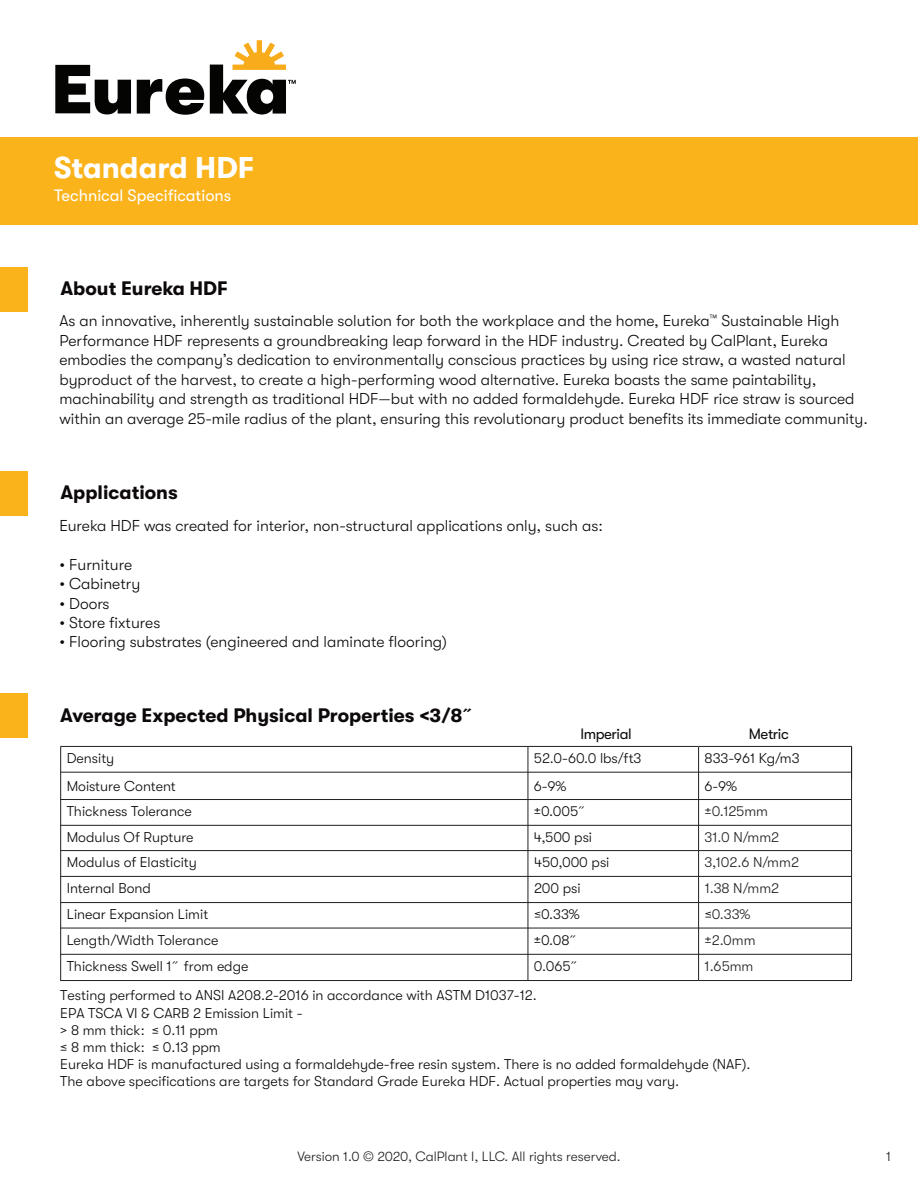
<style>
.page{position:relative;width:918px;height:1188px;background:#fff}
.page>*{position:absolute;margin:0;border:0;box-sizing:border-box;transform-origin:0 0}
.t1{font:700 30px "GT Walsheim";color:#fff}
.t2{font:700 19.5px "GT Walsheim";color:#0d090a}
.t3{font:16.5px "GT Walsheim";color:#fff}
.t4{font:300 15.75px/19.5px "GT Walsheim";color:#0d090a}
.t5{font:15px "GT Walsheim";letter-spacing:-.03em;color:#0d090a}
.t6{font:300 14.25px/17.1px "GT Walsheim";color:#0d090a}
.t7{font:300 14.25px "GT Walsheim";color:#231f20}
.t8{font:300 13.5px "GT Walsheim";color:#231f20}
</style>
<div class="page">
<div style="left:0;top:138px;width:918px;height:87px;background:#fbb31b"></div>
<div style="left:0;top:267px;width:28px;height:45px;background:#fbb31b"></div>
<div style="left:0;top:471px;width:28px;height:45px;background:#fbb31b"></div>
<div style="left:0;top:694px;width:28px;height:44px;background:#fbb31b"></div>
<svg style="left:55px;top:65px;width:76px;height:49px"></svg>
<svg style="left:137px;top:78px;width:67px;height:37px"></svg>
<svg style="left:210px;top:40px;width:86px;height:75px"></svg>
<hr style="left:60px;top:746px;width:468px;height:1px;background:#231f20">
<hr style="left:528px;top:746px;width:171px;height:1px;background:#231f20">
<hr style="left:528px;top:747px;width:1px;height:234px;background:#231f20">
<hr style="left:60px;top:747px;width:1px;height:234px;background:#231f20">
<hr style="left:698px;top:747px;width:1px;height:234px;background:#231f20">
<hr style="left:851px;top:747px;width:1px;height:234px;background:#231f20">
<hr style="left:699px;top:746px;width:153px;height:1px;background:#231f20">
<hr style="left:60px;top:772px;width:468px;height:1px;background:#231f20">
<hr style="left:528px;top:772px;width:171px;height:1px;background:#231f20">
<hr style="left:699px;top:772px;width:153px;height:1px;background:#231f20">
<hr style="left:60px;top:799px;width:468px;height:1px;background:#231f20">
<hr style="left:528px;top:799px;width:171px;height:1px;background:#231f20">
<hr style="left:699px;top:799px;width:153px;height:1px;background:#231f20">
<hr style="left:60px;top:825px;width:468px;height:1px;background:#231f20">
<hr style="left:528px;top:825px;width:171px;height:1px;background:#231f20">
<hr style="left:699px;top:825px;width:153px;height:1px;background:#231f20">
<hr style="left:60px;top:850px;width:468px;height:1px;background:#231f20">
<hr style="left:528px;top:850px;width:171px;height:1px;background:#231f20">
<hr style="left:699px;top:850px;width:153px;height:1px;background:#231f20">
<hr style="left:60px;top:876px;width:468px;height:1px;background:#231f20">
<hr style="left:528px;top:876px;width:171px;height:1px;background:#231f20">
<hr style="left:699px;top:876px;width:153px;height:1px;background:#231f20">
<hr style="left:60px;top:902px;width:468px;height:1px;background:#231f20">
<hr style="left:528px;top:902px;width:171px;height:1px;background:#231f20">
<hr style="left:699px;top:902px;width:153px;height:1px;background:#231f20">
<hr style="left:60px;top:928px;width:468px;height:1px;background:#231f20">
<hr style="left:528px;top:928px;width:171px;height:1px;background:#231f20">
<hr style="left:699px;top:928px;width:153px;height:1px;background:#231f20">
<hr style="left:60px;top:954px;width:468px;height:1px;background:#231f20">
<hr style="left:528px;top:954px;width:171px;height:1px;background:#231f20">
<hr style="left:699px;top:954px;width:153px;height:1px;background:#231f20">
<hr style="left:60px;top:980px;width:468px;height:1px;background:#231f20">
<hr style="left:528px;top:980px;width:171px;height:1px;background:#231f20">
<hr style="left:699px;top:980px;width:153px;height:1px;background:#231f20">
<svg style="left:535px;top:912px;width:5px;height:6px"></svg>
<svg style="left:705px;top:912px;width:6px;height:6px"></svg>
<h1 class="t1" style="left:54px;top:151px;width:201px">Standard HDF</h1>
<p class="t3" style="left:54px;top:186px;width:179px">Technical Specifications</p>
<p class="t2" style="left:60px;top:277px;width:169px">About Eureka HDF</p>
<p class="t4" style="left:59px;top:311px;width:810px">As an innovative, inherently sustainable solution for both the workplace and the home, Eureka<sup>™</sup> Sustainable High Performance HDF represents a groundbreaking leap forward in the HDF industry. Created by CalPlant, Eureka embodies the company’s dedication to environmentally conscious practices by using rice straw, a wasted natural byproduct of the harvest, to create a high-performing wood alternative. Eureka boasts the same paintability, machinability and strength as traditional HDF—but with no added formaldehyde. Eureka HDF rice straw is sourced within an average 25-mile radius of the plant, ensuring this revolutionary product benefits its immediate community.</p>
<p class="t2" style="left:60px;top:481px;width:119px">Applications</p>
<p class="t4" style="left:59px;top:515px;width:545px">Eureka HDF was created for interior, non-structural applications only, such as:</p>
<p class="t4" style="left:59px;top:554px;width:74px">• Furniture</p>
<p class="t4" style="left:59px;top:574px;width:82px">• Cabinetry</p>
<p class="t4" style="left:59px;top:593px;width:52px">• Doors</p>
<p class="t4" style="left:59px;top:613px;width:103px">• Store fixtures</p>
<p class="t4" style="left:59px;top:632px;width:389px">• Flooring substrates (engineered and laminate flooring)</p>
<p class="t2" style="left:60px;top:704px;width:416px">Average Expected Physical Properties &lt;3/8˝</p>
<p class="t5" style="left:580px;top:726px;width:53px">Imperial</p>
<p class="t5" style="left:749px;top:726px;width:41px">Metric</p>
<p class="t6" style="left:67px;top:750px;width:49px">Density</p>
<p class="t6" style="left:534px;top:750px;width:109px">52.0-60.0 lbs/ft3</p>
<p class="t6" style="left:705px;top:750px;width:97px">833-961 Kg/m3</p>
<p class="t6" style="left:67px;top:777px;width:111px">Moisture Content</p>
<p class="t6" style="left:534px;top:777px;width:34px">6-9%</p>
<p class="t6" style="left:705px;top:777px;width:34px">6-9%</p>
<p class="t6" style="left:67px;top:803px;width:127px">Thickness Tolerance</p>
<p class="t6" style="left:534px;top:803px;width:54px">±0.005˝</p>
<p class="t7" style="left:705px;top:804px;width:65px">±0.125mm</p>
<p class="t6" style="left:67px;top:829px;width:128px">Modulus Of Rupture</p>
<p class="t6" style="left:534px;top:829px;width:60px">4,500 psi</p>
<p class="t7" style="left:705px;top:829px;width:76px">31.0 N/mm2</p>
<p class="t6" style="left:67px;top:854px;width:132px">Modulus of Elasticity</p>
<p class="t6" style="left:534px;top:854px;width:77px">450,000 psi</p>
<p class="t7" style="left:705px;top:855px;width:96px">3,102.6 N/mm2</p>
<p class="t6" style="left:67px;top:880px;width:86px">Internal Bond</p>
<p class="t6" style="left:534px;top:880px;width:48px">200 psi</p>
<p class="t7" style="left:705px;top:880px;width:76px">1.38 N/mm2</p>
<p class="t6" style="left:67px;top:906px;width:143px">Linear Expansion Limit</p>
<p class="t6" style="left:541px;top:906px;width:40px">0.33%</p>
<p class="t7" style="left:712px;top:907px;width:40px">0.33%</p>
<p class="t6" style="left:67px;top:932px;width:153px">Length/Width Tolerance</p>
<p class="t6" style="left:534px;top:932px;width:46px">±0.08˝</p>
<p class="t7" style="left:705px;top:932px;width:53px">±2.0mm</p>
<p class="t6" style="left:67px;top:958px;width:183px">Thickness Swell 1˝ from edge</p>
<p class="t6" style="left:534px;top:958px;width:47px">0.065˝</p>
<p class="t7" style="left:705px;top:958px;width:50px">1.65mm</p>
<p class="t6" style="left:60px;top:987px;width:692px">Testing performed to ANSI A208.2-2016 in accordance with ASTM D1037-12.<br>EPA TSCA VI &amp; CARB 2 Emission Limit -<br>&gt; 8 mm thick: ≤ 0.11 ppm<br>≤ 8 mm thick: ≤ 0.13 ppm<br>Eureka HDF is manufactured using a formaldehyde-free resin system. There is no added formaldehyde (NAF).<br>The above specifications are targets for Standard Grade Eureka HDF. Actual properties may vary.</p>
<p class="t8" style="left:297px;top:1148px;width:325px">Version 1.0 © 2020, CalPlant I, LLC. All rights reserved.</p>
<p class="t8" style="left:886px;top:1148px;width:6px">1</p>
</div>
